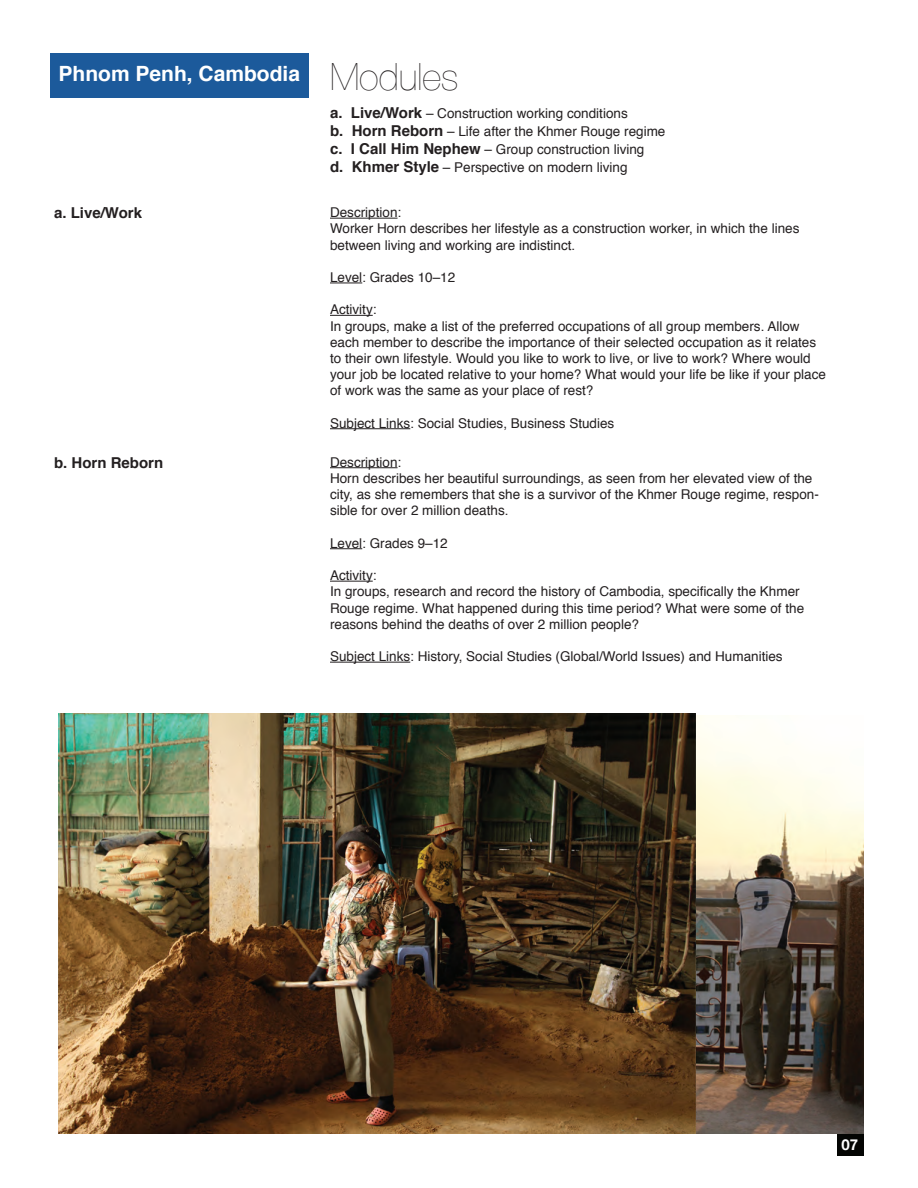
<style>
.page{position:relative;width:918px;height:1188px;background:#fff}
.page>*{position:absolute;margin:0;border:0;box-sizing:border-box;transform-origin:0 0}
.t1{font:700 21px "Helvetica";color:#fff}
.t2{font:700 15px "Helvetica";color:#231f20}
.t3{font:700 15px "Helvetica Neue";color:#fff}
.t4{font:13.5px/16.2px "Helvetica";color:#231f20}
.s1{font-family:"Helvetica Neue";font-weight:200;font-size:37.5px;color:#231f20}
.s2{font-weight:700;font-size:15px}
</style>
<div class="page">
<img style="left:59px;top:714px;width:805px;height:420px">
<div style="left:50px;top:53px;width:259px;height:44px;background:#1c5a9b"></div>
<hr style="left:330px;top:218px;width:68px;height:1px;background:#231f20">
<hr style="left:330px;top:283px;width:32px;height:1px;background:#231f20">
<hr style="left:330px;top:315px;width:43px;height:1px;background:#231f20">
<hr style="left:330px;top:428px;width:80px;height:1px;background:#231f20">
<hr style="left:330px;top:467px;width:68px;height:1px;background:#231f20">
<hr style="left:330px;top:548px;width:32px;height:1px;background:#231f20">
<hr style="left:330px;top:581px;width:43px;height:1px;background:#231f20">
<hr style="left:330px;top:662px;width:80px;height:1px;background:#231f20">
<div style="left:838px;top:1134px;width:26px;height:22px;background:#040503"></div>
<h1 class="t1" style="left:59px;top:57px;width:401px">Phnom Penh, Cambodia <span class="s1">Modules</span></h1>
<p class="t2" style="left:54px;top:201px;width:90px">a. Live/Work</p>
<p class="t2" style="left:54px;top:450px;width:111px">b. Horn Reborn</p>
<p class="t4" style="left:330px;top:105px;width:337px;line-height:18px"><span class="s2">a. Live/Work</span> – Construction working conditions<br><span class="s2">b. Horn Reborn</span> – Life after the Khmer Rouge regime <span class="s2">c. I Call Him Nephew</span> – Group construction living<br><span class="s2">d. Khmer Style</span> – Perspective on modern living</p>
<p class="t4" style="left:330px;top:205px;width:471px">Description:<br>Worker Horn describes her lifestyle as a construction worker, in which the lines between living and working are indistinct.</p>
<p class="t4" style="left:330px;top:269px;width:127px">Level: Grades 10–12</p>
<p class="t4" style="left:330px;top:302px;width:497px">Activity:<br>In groups, make a list of the preferred occupations of all group members. Allow each member to describe the importance of their selected occupation as it relates to their own lifestyle. Would you like to work to live, or live to work? Where would your job be located relative to your home? What would your life be like if your place of work was the same as your place of rest?</p>
<p class="t4" style="left:330px;top:415px;width:286px">Subject Links: Social Studies, Business Studies</p>
<p class="t4" style="left:330px;top:454px;width:490px">Description:<br>Horn describes her beautiful surroundings, as seen from her elevated view of the city, as she remembers that she is a survivor of the Khmer Rouge regime, respon&shy;sible for over 2 million deaths.</p>
<p class="t4" style="left:330px;top:535px;width:119px">Level: Grades 9–12</p>
<p class="t4" style="left:330px;top:568px;width:476px">Activity:<br>In groups, research and record the history of Cambodia, specifically the Khmer Rouge regime. What happened during this time period? What were some of the reasons behind the deaths of over 2 million people?</p>
<p class="t4" style="left:330px;top:649px;width:454px">Subject Links: History, Social Studies (Global/World Issues) and Humanities</p>
<p class="t3" style="left:841px;top:1135px;width:18px">07</p>
</div>
